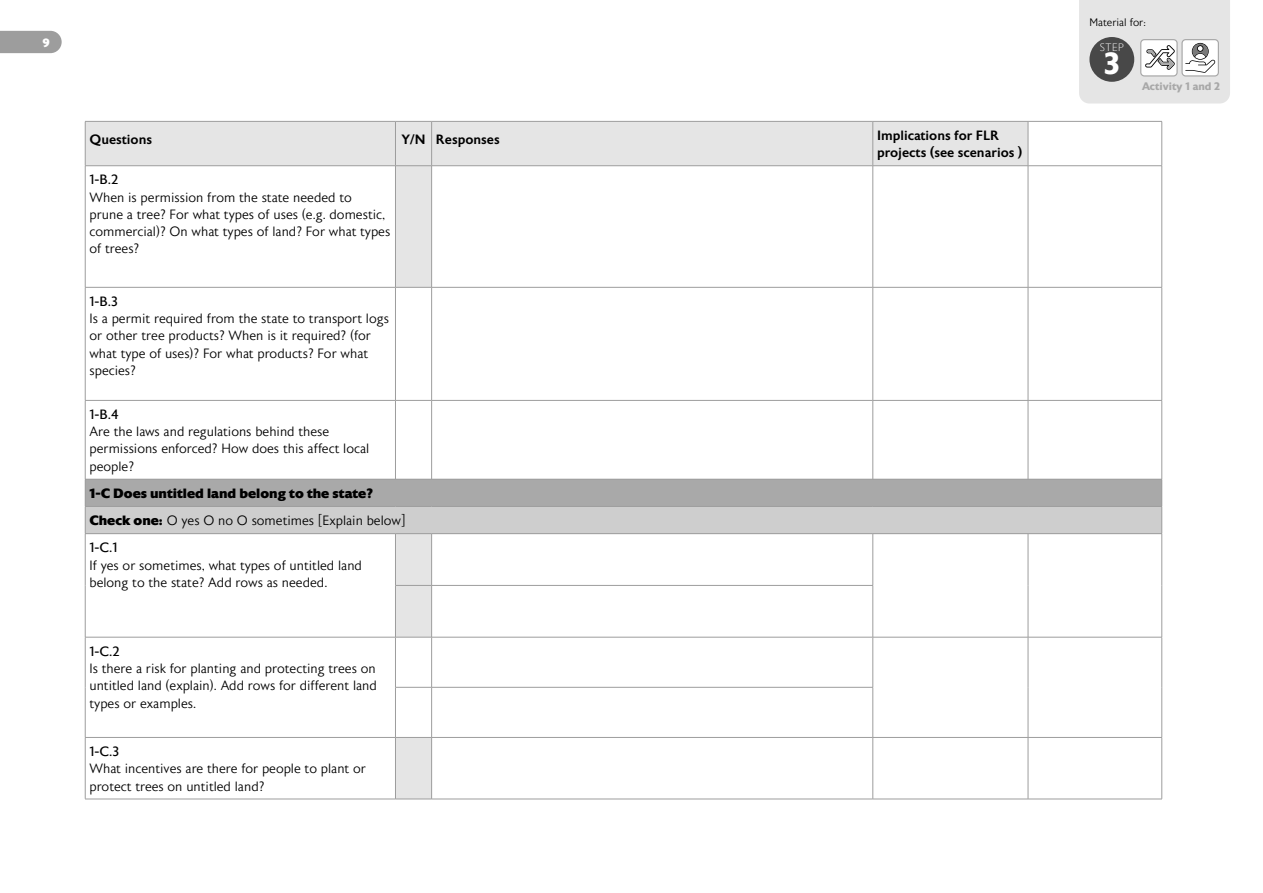
<style>
.page{position:relative;width:1263px;height:893px;background:#fff}
.page>*{position:absolute;margin:0;border:0;box-sizing:border-box;transform-origin:0 0}
.t1{font:700 30.6px "Astoria Sans";color:#fff}
.t2{font:300 13.5px/17.2px "Astoria Sans";color:#000}
.t3{font:800 13.5px/27.2px "Astoria Sans";color:#000}
.t4{font:500 13.5px/17.2px "Astoria Sans";color:#000}
.t5{font:13.5px "Astoria Sans";color:#000}
.t6{font:800 12px "Astoria Sans";color:#fff}
.t7{font:700 10.95px "Astoria Sans";color:#a8a8a8}
.t8{font:300 10.95px "Astoria Sans";color:#000}
.t9{font:200 10.8px "Astoria Sans";color:#fff}
.s1{font-weight:300}
.s2{font-weight:400}
</style>
<div class="page">
<svg style="left:0;top:31px;width:62px;height:22px"></svg>
<svg style="left:86px;top:122px;width:942px;height:515px"></svg>
<div style="left:85px;top:479px;width:1077px;height:27px;background:#a9a9a9"></div>
<div style="left:85px;top:506px;width:1077px;height:28px;background:#cecece"></div>
<svg style="left:396px;top:686px;width:35px;height:1px"></svg>
<div style="left:395px;top:737px;width:37px;height:62px;background:#e5e5e5"></div>
<hr style="left:85px;top:121px;width:310px;height:1px;background:#9d9d9d">
<hr style="left:85px;top:122px;width:1px;height:44px;background:#9d9d9d">
<hr style="left:395px;top:121px;width:37px;height:1px;background:#9d9d9d">
<hr style="left:395px;top:122px;width:1px;height:44px;background:#9d9d9d">
<hr style="left:432px;top:121px;width:441px;height:1px;background:#9d9d9d">
<hr style="left:431px;top:122px;width:1px;height:44px;background:#9d9d9d">
<hr style="left:873px;top:121px;width:155px;height:1px;background:#9d9d9d">
<hr style="left:872px;top:122px;width:1px;height:44px;background:#9d9d9d">
<hr style="left:1028px;top:121px;width:134px;height:1px;background:#9d9d9d">
<hr style="left:1028px;top:122px;width:1px;height:44px;background:#9d9d9d">
<hr style="left:85px;top:165px;width:310px;height:1px;background:#9d9d9d">
<hr style="left:395px;top:165px;width:37px;height:1px;background:#9d9d9d">
<hr style="left:432px;top:165px;width:441px;height:1px;background:#9d9d9d">
<hr style="left:873px;top:165px;width:155px;height:1px;background:#9d9d9d">
<hr style="left:1028px;top:165px;width:134px;height:1px;background:#9d9d9d">
<hr style="left:85px;top:287px;width:310px;height:1px;background:#9d9d9d">
<hr style="left:395px;top:287px;width:37px;height:1px;background:#9d9d9d">
<hr style="left:432px;top:287px;width:441px;height:1px;background:#9d9d9d">
<hr style="left:873px;top:287px;width:155px;height:1px;background:#9d9d9d">
<hr style="left:1028px;top:287px;width:134px;height:1px;background:#9d9d9d">
<hr style="left:85px;top:400px;width:310px;height:1px;background:#9d9d9d">
<hr style="left:395px;top:400px;width:37px;height:1px;background:#9d9d9d">
<hr style="left:432px;top:400px;width:441px;height:1px;background:#9d9d9d">
<hr style="left:873px;top:400px;width:155px;height:1px;background:#9d9d9d">
<hr style="left:1028px;top:400px;width:134px;height:1px;background:#9d9d9d">
<hr style="left:85px;top:479px;width:310px;height:1px;background:#9d9d9d">
<hr style="left:395px;top:479px;width:37px;height:1px;background:#9d9d9d">
<hr style="left:432px;top:479px;width:441px;height:1px;background:#9d9d9d">
<hr style="left:873px;top:479px;width:155px;height:1px;background:#9d9d9d">
<hr style="left:1028px;top:479px;width:134px;height:1px;background:#9d9d9d">
<hr style="left:85px;top:506px;width:310px;height:1px;background:#9d9d9d">
<svg style="left:85px;top:507px;width:1px;height:26px"></svg>
<hr style="left:395px;top:506px;width:37px;height:1px;background:#9d9d9d">
<hr style="left:432px;top:506px;width:441px;height:1px;background:#9d9d9d">
<hr style="left:873px;top:506px;width:155px;height:1px;background:#9d9d9d">
<hr style="left:1028px;top:506px;width:134px;height:1px;background:#9d9d9d">
<svg style="left:1161px;top:507px;width:1px;height:26px"></svg>
<hr style="left:85px;top:533px;width:310px;height:1px;background:#9d9d9d">
<hr style="left:395px;top:533px;width:37px;height:1px;background:#9d9d9d">
<hr style="left:432px;top:533px;width:441px;height:1px;background:#9d9d9d">
<hr style="left:873px;top:533px;width:155px;height:1px;background:#9d9d9d">
<hr style="left:872px;top:534px;width:1px;height:51px;background:#9d9d9d">
<hr style="left:1028px;top:533px;width:134px;height:1px;background:#9d9d9d">
<hr style="left:395px;top:585px;width:37px;height:1px;background:#9d9d9d">
<hr style="left:432px;top:585px;width:441px;height:1px;background:#9d9d9d">
<hr style="left:872px;top:586px;width:1px;height:51px;background:#9d9d9d">
<hr style="left:85px;top:637px;width:310px;height:1px;background:#9d9d9d">
<hr style="left:395px;top:637px;width:37px;height:1px;background:#9d9d9d">
<hr style="left:432px;top:637px;width:441px;height:1px;background:#9d9d9d">
<hr style="left:395px;top:687px;width:37px;height:1px;background:#9d9d9d">
<hr style="left:432px;top:687px;width:441px;height:1px;background:#9d9d9d">
<hr style="left:1028px;top:737px;width:134px;height:1px;background:#9d9d9d">
<hr style="left:85px;top:799px;width:310px;height:1px;background:#9d9d9d">
<hr style="left:395px;top:799px;width:37px;height:1px;background:#9d9d9d">
<hr style="left:432px;top:799px;width:441px;height:1px;background:#9d9d9d">
<hr style="left:873px;top:799px;width:155px;height:1px;background:#9d9d9d">
<hr style="left:1028px;top:799px;width:134px;height:1px;background:#9d9d9d">
<hr style="left:1028px;top:534px;width:1px;height:51px;background:#9d9d9d">
<hr style="left:1161px;top:534px;width:1px;height:51px;background:#9d9d9d">
<hr style="left:1028px;top:585px;width:1px;height:52px;background:#9d9d9d">
<hr style="left:1161px;top:585px;width:1px;height:52px;background:#9d9d9d">
<hr style="left:85px;top:737px;width:310px;height:1px;background:#9d9d9d">
<hr style="left:873px;top:637px;width:155px;height:1px;background:#9d9d9d">
<hr style="left:872px;top:637px;width:1px;height:50px;background:#9d9d9d">
<hr style="left:872px;top:687px;width:1px;height:50px;background:#9d9d9d">
<hr style="left:395px;top:737px;width:37px;height:1px;background:#9d9d9d">
<hr style="left:432px;top:737px;width:441px;height:1px;background:#9d9d9d">
<hr style="left:1028px;top:637px;width:134px;height:1px;background:#9d9d9d">
<hr style="left:1028px;top:637px;width:1px;height:50px;background:#9d9d9d">
<hr style="left:1161px;top:637px;width:1px;height:50px;background:#9d9d9d">
<hr style="left:1028px;top:687px;width:1px;height:50px;background:#9d9d9d">
<hr style="left:1161px;top:687px;width:1px;height:50px;background:#9d9d9d">
<hr style="left:873px;top:737px;width:155px;height:1px;background:#9d9d9d">
<hr style="left:1161px;top:122px;width:1px;height:44px;background:#9d9d9d">
<hr style="left:85px;top:166px;width:1px;height:121px;background:#9d9d9d">
<hr style="left:395px;top:166px;width:1px;height:121px;background:#9d9d9d">
<hr style="left:431px;top:166px;width:1px;height:121px;background:#9d9d9d">
<hr style="left:872px;top:166px;width:1px;height:121px;background:#9d9d9d">
<hr style="left:1028px;top:166px;width:1px;height:121px;background:#9d9d9d">
<hr style="left:1161px;top:166px;width:1px;height:121px;background:#9d9d9d">
<hr style="left:85px;top:287px;width:1px;height:113px;background:#9d9d9d">
<hr style="left:395px;top:287px;width:1px;height:113px;background:#9d9d9d">
<hr style="left:431px;top:287px;width:1px;height:113px;background:#9d9d9d">
<hr style="left:872px;top:287px;width:1px;height:113px;background:#9d9d9d">
<hr style="left:1028px;top:287px;width:1px;height:113px;background:#9d9d9d">
<hr style="left:1161px;top:287px;width:1px;height:113px;background:#9d9d9d">
<hr style="left:85px;top:401px;width:1px;height:78px;background:#9d9d9d">
<hr style="left:395px;top:401px;width:1px;height:78px;background:#9d9d9d">
<hr style="left:431px;top:401px;width:1px;height:78px;background:#9d9d9d">
<hr style="left:872px;top:401px;width:1px;height:78px;background:#9d9d9d">
<hr style="left:1028px;top:401px;width:1px;height:78px;background:#9d9d9d">
<hr style="left:1161px;top:401px;width:1px;height:78px;background:#9d9d9d">
<hr style="left:85px;top:534px;width:1px;height:51px;background:#9d9d9d">
<hr style="left:395px;top:534px;width:1px;height:51px;background:#9d9d9d">
<hr style="left:431px;top:534px;width:1px;height:51px;background:#9d9d9d">
<hr style="left:85px;top:585px;width:1px;height:52px;background:#9d9d9d">
<hr style="left:395px;top:586px;width:1px;height:51px;background:#9d9d9d">
<hr style="left:431px;top:586px;width:1px;height:51px;background:#9d9d9d">
<hr style="left:85px;top:637px;width:1px;height:50px;background:#9d9d9d">
<hr style="left:395px;top:637px;width:1px;height:50px;background:#9d9d9d">
<hr style="left:431px;top:637px;width:1px;height:50px;background:#9d9d9d">
<hr style="left:85px;top:687px;width:1px;height:50px;background:#9d9d9d">
<hr style="left:395px;top:687px;width:1px;height:50px;background:#9d9d9d">
<hr style="left:431px;top:687px;width:1px;height:50px;background:#9d9d9d">
<hr style="left:85px;top:738px;width:1px;height:61px;background:#9d9d9d">
<hr style="left:395px;top:738px;width:1px;height:61px;background:#9d9d9d">
<hr style="left:431px;top:738px;width:1px;height:61px;background:#9d9d9d">
<hr style="left:872px;top:738px;width:1px;height:61px;background:#9d9d9d">
<hr style="left:1028px;top:738px;width:1px;height:61px;background:#9d9d9d">
<hr style="left:1161px;top:738px;width:1px;height:61px;background:#9d9d9d">
<svg style="left:1079px;top:0;width:151px;height:104px"></svg>
<p class="t6" style="left:43px;top:36px;width:9px">9</p>
<p class="t4" style="left:89px;top:131px;width:64px">Questions</p>
<p class="t4" style="left:402px;top:131px;width:100px">Y/N Responses</p>
<p class="t4" style="left:877px;top:127px;width:147px">Implications for FLR projects (see scenarios )</p>
<p class="t5" style="left:89px;top:172px;width:31px">1-B.2</p>
<p class="t2" style="left:89px;top:189px;width:302px">When is permission from the state needed to<br>prune a tree? For what types of uses (e.g. domestic, commercial)? On what types of land? For what types of trees?</p>
<p class="t5" style="left:89px;top:294px;width:30px">1-B.3</p>
<p class="t2" style="left:89px;top:310px;width:301px">Is a permit required from the state to transport logs or other tree products? When is it required? (for what type of uses)? For what products? For what species?</p>
<p class="t5" style="left:89px;top:407px;width:31px">1-B.4</p>
<p class="t2" style="left:89px;top:423px;width:281px">Are the laws and regulations behind these permissions enforced? How does this affect local people?</p>
<p class="t3" style="left:89px;top:480px;width:318px">1-C Does untitled land belong to the state?<br>Check one: <span class="s1">O yes O no O sometimes [Explain below]<br></span><span class="s2">1-C.1</span></p>
<p class="t2" style="left:89px;top:557px;width:274px">If yes or sometimes, what types of untitled land belong to the state? Add rows as needed.</p>
<p class="t5" style="left:89px;top:644px;width:32px">1-C.2</p>
<p class="t2" style="left:89px;top:660px;width:289px;text-align:justify">Is there a risk for planting and protecting trees on untitled land (explain). Add rows for different land types or examples.</p>
<p class="t5" style="left:89px;top:744px;width:31px">1-C.3</p>
<p class="t2" style="left:89px;top:761px;width:278px">What incentives are there for people to plant or protect trees on untitled land?</p>
<p class="t8" style="left:1089px;top:16px;width:58px">Material for:</p>
<p class="t9" style="left:1100px;top:41px;width:26px">STEP</p>
<h1 class="t1" style="left:1104px;top:46px;width:18px">3</h1>
<p class="t7" style="left:1142px;top:80px;width:80px">Activity 1 and 2</p>
</div>
